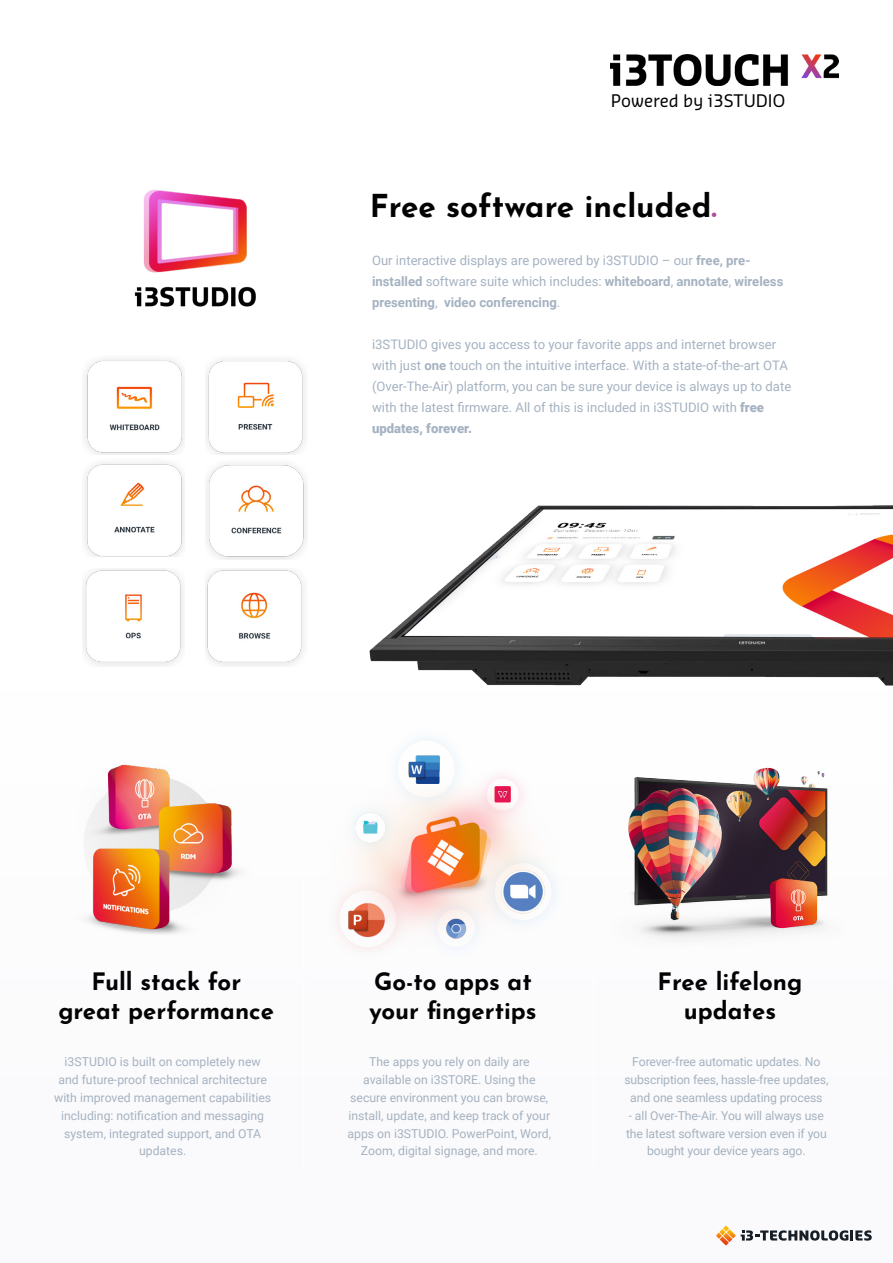
<style>
.page{position:relative;width:893px;height:1263px;background:#fff}
.page>*{position:absolute;margin:0;border:0;box-sizing:border-box;transform-origin:0 0}
.t1{font:700 31.5px "Josefin Sans";color:#020203}
.t2{font:700 24px/28.8px "Josefin Sans";color:#020203;text-align:center}
.t3{font:16.95px "Sansa";color:#020203}
.t4{font:13.05px/21px "Roboto";color:#a5b2c1}
.t5{font:12.3px/18px "Roboto";letter-spacing:-.01em;color:#a5b2c0;text-align:center}
.t6{font:12.3px/18px "Roboto";color:#a5b2c1;text-align:center}
.s1{color:#b14b96}
.s2{font-weight:700}
.s3{font-weight:900}
</style>
<div class="page">
<div style="left:1px;top:631px;width:891px;height:632px;background:#fbfbfc"></div>
<img style="left:88px;top:764px;width:151px;height:170px">
<img style="left:369px;top:505px;width:524px;height:181px">
<img style="left:85px;top:359px;width:99px;height:95px">
<img style="left:206px;top:359px;width:99px;height:95px">
<img style="left:206px;top:463px;width:100px;height:96px">
<img style="left:206px;top:569px;width:98px;height:96px">
<img style="left:83px;top:569px;width:100px;height:96px">
<img style="left:84px;top:463px;width:100px;height:94px">
<img style="left:338px;top:755px;width:207px;height:194px">
<img style="left:628px;top:767px;width:200px;height:170px">
<hr style="left:303px;top:744px;width:1px;height:421px;background:#fff">
<hr style="left:593px;top:744px;width:1px;height:421px;background:#fff">
<img style="left:134px;top:190px;width:122px;height:117px">
<svg style="left:716px;top:1226px;width:156px;height:19px"></svg>
<img style="left:611px;top:54px;width:228px;height:31px">
<p class="t3" style="left:611px;top:90px;width:176px">Powered by i3STUDIO</p>
<h1 class="t1" style="left:370px;top:177px;width:348px">Free software included<span class="s1">.</span></h1>
<p class="t4" style="left:372px;top:249px;width:413px">Our interactive displays are powered by i3STUDIO – our <span class="s2">free, pre&shy;installed</span> software suite which includes: <span class="s2">whiteboard</span>, <span class="s2">annotate</span>, <span class="s2">wireless presenting</span>, <span class="s2">video conferencing</span>.</p>
<p class="t4" style="left:372px;top:333px;width:421px">i3STUDIO gives you access to your favorite apps and internet browser with just <span class="s2">one</span> touch on the intuitive interface. With a state-of-the-art OTA (Over-The-Air) platform, you can be sure your device is always up to date with the latest firmware. All of this is included in i3STUDIO with <span class="s3">free updates, forever.</span></p>
<h2 class="t2" style="left:58px;top:964px;width:217px">Full stack for great performance</h2>
<p class="t6" style="left:54px;top:1052px;width:219px">i3STUDIO is built on completely new and future-proof technical architecture with improved management capabilities including: notification and messaging system, integrated support, and OTA updates.</p>
<h2 class="t2" style="left:369px;top:964px;width:169px;text-align:left">Go-to apps at your fingertips</h2>
<p class="t5" style="left:348px;top:1052px;width:205px">The apps you rely on daily are available on i3STORE. Using the secure environment you can browse, install, update, and keep track of your apps on i3STUDIO. PowerPoint, Word, Zoom, digital signage, and more.</p>
<h2 class="t2" style="left:658px;top:964px;width:146px">Free lifelong updates</h2>
<p class="t5" style="left:624px;top:1052px;width:206px">Forever-free automatic updates. No subscription fees, hassle-free updates, and one seamless updating process</p>
<p class="t5" style="left:626px;top:1106px;width:202px">- all Over-The-Air. You will always use the latest software version even if you bought your device years ago.</p>
</div>
